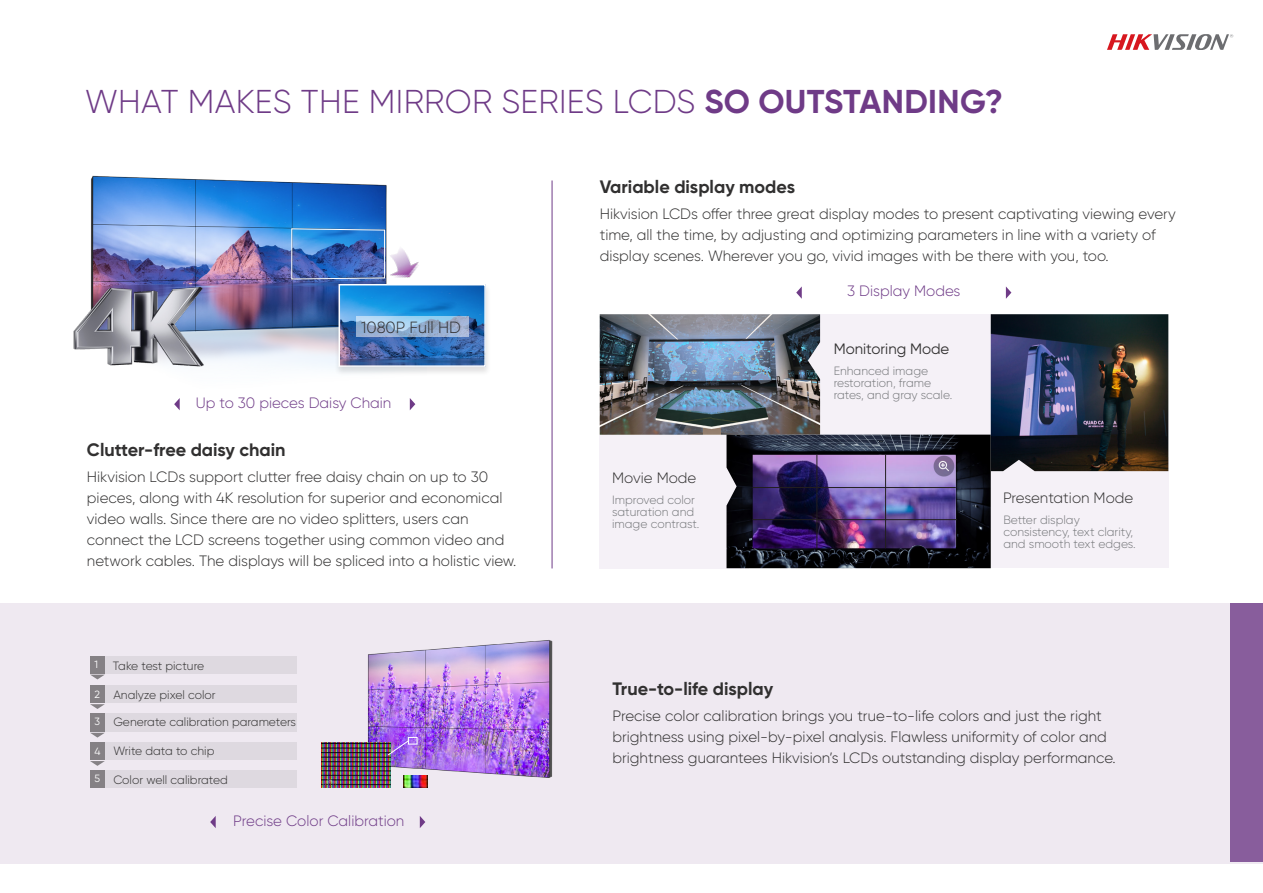
<style>
.page{position:relative;width:1263px;height:893px;background:#fff}
.page>*{position:absolute;margin:0;border:0;box-sizing:border-box;transform-origin:0 0}
.t1{font:300 33px "Gilroy";letter-spacing:.01em;color:#6f3b87}
.t2{font:700 18px "Gilroy";color:#313030}
.t3{font:300 16.2px "Gilroy";color:#313030}
.t4{font:300 15px/21px "Gilroy";color:#313030}
.t5{font:300 15px "Gilroy";color:#6f3b87}
.t6{font:15px "Gilroy";color:#313030}
.t7{font:300 12px/12px "Gilroy";color:#76787b}
.t8{font:300 12px "Gilroy";color:#313030}
.t9{font:10.5px "Gilroy";color:#fff}
.s1{font-weight:700}
</style>
<div class="page">
<div style="left:0;top:603px;width:1263px;height:260px;background:#efe9f1"></div>
<div style="left:105px;top:656px;width:191px;height:18px;background:#ded9e0"></div>
<div style="left:90px;top:656px;width:15px;height:18px;background:#858185"></div>
<div style="left:90px;top:685px;width:15px;height:18px;background:#858185"></div>
<div style="left:90px;top:742px;width:15px;height:18px;background:#858185"></div>
<div style="left:90px;top:770px;width:15px;height:18px;background:#858185"></div>
<div style="left:90px;top:713px;width:15px;height:19px;background:#858185"></div>
<div style="left:105px;top:685px;width:191px;height:18px;background:#ded9e0"></div>
<div style="left:105px;top:742px;width:191px;height:18px;background:#ded9e0"></div>
<div style="left:105px;top:770px;width:191px;height:18px;background:#ded9e0"></div>
<div style="left:105px;top:713px;width:191px;height:19px;background:#ded9e0"></div>
<img style="left:90px;top:175px;width:297px;height:193px">
<div style="left:334px;top:283px;width:157px;height:93px;background:#231f20;opacity:.14"></div>
<img style="left:341px;top:287px;width:142px;height:77px">
<div style="left:338px;top:284px;width:148px;height:83px;border:2px solid #fff"></div>
<div style="left:808px;top:314px;width:183px;height:121px;background:#f5f1f7"></div>
<div style="left:600px;top:435px;width:149px;height:133px;background:#f5f1f7"></div>
<div style="left:991px;top:458px;width:177px;height:110px;background:#f5f1f7"></div>
<svg style="left:356px;top:316px;width:112px;height:21px;background:#9dbada"></svg>
<svg style="left:174px;top:398px;width:6px;height:12px"></svg>
<svg style="left:796px;top:286px;width:6px;height:13px"></svg>
<svg style="left:210px;top:816px;width:6px;height:12px"></svg>
<svg style="left:91px;top:675px;width:13px;height:4px"></svg>
<svg style="left:90px;top:704px;width:15px;height:5px"></svg>
<svg style="left:90px;top:733px;width:14px;height:5px"></svg>
<svg style="left:90px;top:761px;width:15px;height:5px"></svg>
<svg style="left:410px;top:398px;width:5px;height:12px"></svg>
<svg style="left:1006px;top:286px;width:5px;height:13px"></svg>
<svg style="left:420px;top:816px;width:5px;height:12px"></svg>
<img style="left:296px;top:640px;width:257px;height:148px">
<img style="left:321px;top:743px;width:69px;height:44px">
<img style="left:404px;top:775px;width:23px;height:12px">
<hr style="left:552px;top:180px;width:1px;height:388px;background:#6f3b87">
<img style="left:73px;top:274px;width:147px;height:94px">
<div style="left:281px;top:219px;width:114px;height:70px;background:#fff;opacity:.75"></div>
<img style="left:291px;top:228px;width:94px;height:52px">
<img style="left:376px;top:234px;width:52px;height:52px">
<div style="left:408px;top:737px;width:9px;height:7px;border:1px solid #fff"></div>
<svg style="left:387px;top:740px;width:22px;height:15px"></svg>
<div style="left:1230px;top:603px;width:33px;height:259px;background:#885d9c"></div>
<img style="left:600px;top:314px;width:220px;height:121px">
<img style="left:726px;top:435px;width:265px;height:133px">
<img style="left:991px;top:314px;width:177px;height:157px">
<img style="left:753px;top:455px;width:203px;height:93px">
<hr style="left:753px;top:487px;width:203px;height:1px;background:#231f20">
<hr style="left:753px;top:519px;width:204px;height:1px;background:#231f20">
<hr style="left:817px;top:455px;width:1px;height:93px;background:#231f20">
<hr style="left:885px;top:455px;width:1px;height:93px;background:#231f20">
<svg style="left:1107px;top:34px;width:126px;height:16px"></svg>
<p class="t1" style="left:85px;top:81px;width:919px">WHAT MAKES THE MIRROR SERIES LCDS <span class="s1">SO OUTSTANDING?</span></p>
<p class="t2" style="left:600px;top:175px;width:197px">Variable display modes</p>
<p class="t4" style="left:600px;top:203px;width:578px">Hikvision LCDs offer three great display modes to present captivating viewing every time, all the time, by adjusting and optimizing parameters in line with a variety of display scenes. Wherever you go, vivid images with be there with you, too.</p>
<p class="t3" style="left:361px;top:317px;width:101px">1080P Full HD</p>
<p class="t5" style="left:196px;top:394px;width:197px">Up to 30 pieces Daisy Chain</p>
<p class="t2" style="left:87px;top:438px;width:200px">Clutter-free daisy chain</p>
<p class="t4" style="left:87px;top:466px;width:431px">Hikvision LCDs support clutter free daisy chain on up to 30 pieces, along with 4K resolution for superior and economical video walls. Since there are no video splitters, users can connect the LCD screens together using common video and network cables. The displays will be spliced into a holistic view.</p>
<p class="t9" style="left:94px;top:658px;width:5px">1</p>
<p class="t8" style="left:113px;top:658px;width:93px">Take test picture</p>
<p class="t9" style="left:94px;top:688px;width:7px">2</p>
<p class="t8" style="left:113px;top:688px;width:104px">Analyze pixel color</p>
<p class="t8" style="left:113px;top:715px;width:184px">Generate calibration parameters</p>
<p class="t8" style="left:113px;top:743px;width:103px">Write data to chip</p>
<p class="t8" style="left:113px;top:772px;width:116px">Color well calibrated</p>
<p class="t9" style="left:94px;top:715px;width:7px">3</p>
<p class="t9" style="left:94px;top:744px;width:8px">4</p>
<p class="t9" style="left:94px;top:772px;width:7px">5</p>
<p class="t5" style="left:233px;top:812px;width:173px">Precise Color Calibration</p>
<p class="t5" style="left:847px;top:281px;width:115px">3 Display Modes</p>
<p class="t6" style="left:834px;top:340px;width:117px">Monitoring Mode</p>
<p class="t4" style="left:612px;top:467px;width:86px">Movie Mode</p>
<p class="t7" style="left:612px;top:494px;width:89px">Improved color saturation and image contrast.</p>
<p class="t2" style="left:612px;top:677px;width:162px">True-to-life display</p>
<p class="t7" style="left:834px;top:364px;width:120px">Enhanced image restoration, frame rates, and gray scale.</p>
<p class="t4" style="left:1003px;top:488px;width:132px">Presentation Mode</p>
<p class="t7" style="left:1003px;top:514px;width:134px">Better display consistency, text clarity, and smooth text edges.</p>
<p class="t4" style="left:612px;top:705px;width:505px">Precise color calibration brings you true-to-life colors and just the right brightness using pixel-by-pixel analysis. Flawless uniformity of color and brightness guarantees Hikvision’s LCDs outstanding display performance.</p>
</div>
